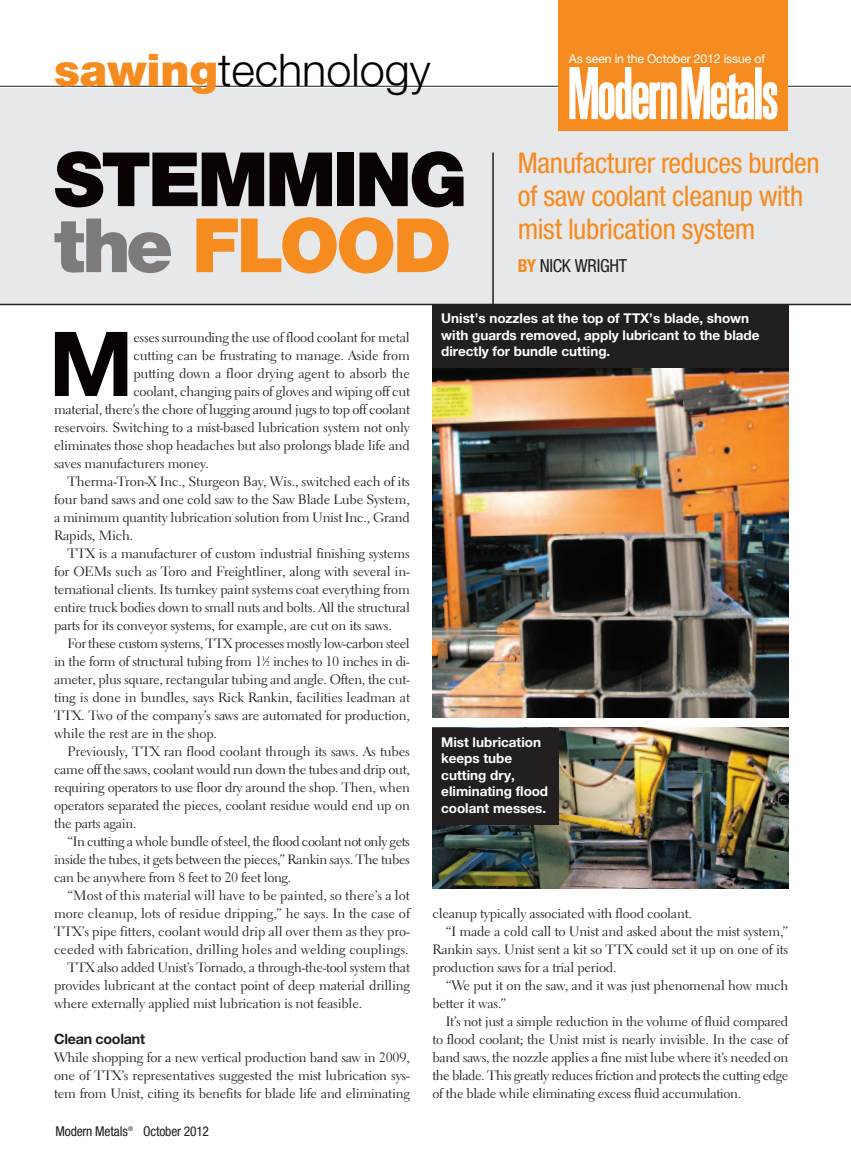
<style>
.page{position:relative;width:851px;height:1161px;background:#fff}
.page>*{position:absolute;margin:0;border:0;box-sizing:border-box;transform-origin:0 0}
.t1{font:700 89.7px "Helvetica Neue";color:#080302;scale:1.05 1}
.t2{font:900 75px/66px "Helvetica Neue";letter-spacing:-.04em;color:#080302}
.t3{font:300 45px "Helvetica Neue";color:#080302}
.t4{font:condensed 28.5px/33px "Helvetica Neue";letter-spacing:-.01em;color:#f68b1f}
.t5{font:condensed 18px "Helvetica Neue";letter-spacing:-.015em;color:#231f20}
.t6{font:700 14.25px "Helvetica Neue";letter-spacing:-.015em;color:#231f20}
.t7{font:13.5px/18px "Electra LH";letter-spacing:-.015em;color:#231f20;text-align:justify;scale:1.05 1}
.t8{font:700 13.5px/16.5px "Helvetica Neue";color:#fff}
.t9{font:13.5px "Electra LH";letter-spacing:-.035em;color:#231f20;scale:1.05 1}
.t10{font:condensed 13.5px "Helvetica Neue";letter-spacing:-.015em;color:#231f20}
.t11{font:12.3px "Helvetica Neue";letter-spacing:-.015em;color:#fff}
.s1{font-weight:900;color:#f68b1f}
.s2{color:#7d7a7a}
.s3{color:#f68b1f}
.s4{font-weight:700;color:#f68b1f}
.s5{font-size:6.75px}
</style>
<div class="page">
<img style="left:432px;top:368px;width:356px;height:349px">
<div style="left:0;top:88px;width:850px;height:216px;background:#e7e8e9"></div>
<hr style="left:0;top:304px;width:850px;height:1px;background:#231f20">
<hr style="left:0;top:86px;width:850px;height:1px;background:#231f20">
<div style="left:432px;top:305px;width:356px;height:63px;background:#231f20"></div>
<img style="left:432px;top:728px;width:356px;height:161px">
<div style="left:432px;top:728px;width:126px;height:96px;background:#231f20"></div>
<hr style="left:492px;top:153px;width:2px;height:151px;background:#231f20">
<div style="left:558px;top:0;width:229px;height:130px;background:#f68b1f"></div>
<svg style="left:569px;top:67px;width:185px;height:53px"></svg>
<div style="left:755px;top:68px;width:6px;height:51px;background:#fff"></div>
<svg style="left:761px;top:81px;width:17px;height:39px"></svg>
<h3 class="t3" style="left:54px;top:54px;width:378px"><span class="s1">sawing</span>technology</h3>
<p class="t11" style="left:569px;top:54px;width:198px">As seen in the October 2012 issue of</p>
<h2 class="t2" style="left:54px;top:153px;width:415px">STEMMING <span class="s2">the</span> <span class="s3">FLOOD</span></h2>
<h3 class="t4" style="left:518px;top:149px;width:303px">Manufacturer reduces burden of saw coolant cleanup with mist lubrication system</h3>
<h3 class="t5" style="left:518px;top:259px;width:111px"><span class="s4">BY</span> NICK WRIGHT</h3>
<h1 class="t1" style="left:48px;top:332px;width:83px">M</h1>
<p class="t7" style="left:133px;top:330px;width:265px">esses surrounding the use of flood coolant for metal</p>
<p class="t7" style="left:133px;top:348px;width:265px">cutting can be frustrating to manage. Aside from</p>
<p class="t7" style="left:133px;top:366px;width:265px">putting down a floor drying agent to absorb the</p>
<p class="t7" style="left:133px;top:384px;width:265px">coolant, changing pairs of gloves and wiping off cut</p>
<p class="t7" style="left:54px;top:402px;width:340px">material, there’s the chore of lugging around jugs to top off coolant</p>
<p class="t7" style="left:54px;top:420px;width:340px">reservoirs. Switching to a mist-based lubrication system not only</p>
<p class="t7" style="left:54px;top:438px;width:340px">eliminates those shop headaches but also prolongs blade life and</p>
<p class="t7" style="left:54px;top:456px;width:149px">saves manufacturers money.</p>
<p class="t7" style="left:67px;top:474px;width:327px">Therma-Tron-X Inc., Sturgeon Bay, Wis., switched each of its</p>
<p class="t7" style="left:54px;top:492px;width:340px">four band saws and one cold saw to the Saw Blade Lube System,</p>
<p class="t7" style="left:54px;top:510px;width:340px">a minimum quantity lubrication solution from Unist Inc., Grand</p>
<p class="t7" style="left:54px;top:528px;width:77px">Rapids, Mich.</p>
<p class="t7" style="left:68px;top:546px;width:327px">TTX is a manufacturer of custom industrial finishing systems</p>
<p class="t7" style="left:54px;top:564px;width:340px">for OEMs such as Toro and Freightliner, along with several in-</p>
<p class="t7" style="left:54px;top:582px;width:340px">ternational clients. Its turnkey paint systems coat everything from</p>
<p class="t7" style="left:54px;top:600px;width:340px">entire truck bodies down to small nuts and bolts. All the structural</p>
<p class="t7" style="left:54px;top:618px;width:323px">parts for its conveyor systems, for example, are cut on its saws.</p>
<p class="t7" style="left:68px;top:636px;width:327px">For these custom systems, TTX processes mostly low-carbon steel</p>
<p class="t7" style="left:54px;top:654px;width:340px">in the form of structural tubing from 1<sup>1</sup>⁄<span class="s5">2</span> inches to 10 inches in di-</p>
<p class="t7" style="left:54px;top:672px;width:340px">ameter, plus square, rectangular tubing and angle. Often, the cut-</p>
<p class="t7" style="left:54px;top:690px;width:340px">ting is done in bundles, says Rick Rankin, facilities leadman at</p>
<p class="t7" style="left:54px;top:708px;width:340px">TTX. Two of the company’s saws are automated for production,</p>
<p class="t7" style="left:54px;top:726px;width:157px">while the rest are in the shop.</p>
<p class="t7" style="left:68px;top:744px;width:327px">Previously, TTX ran flood coolant through its saws. As tubes</p>
<p class="t7" style="left:54px;top:762px;width:340px">came off the saws, coolant would run down the tubes and drip out,</p>
<p class="t7" style="left:54px;top:780px;width:340px">requiring operators to use floor dry around the shop. Then, when</p>
<p class="t7" style="left:54px;top:798px;width:340px">operators separated the pieces, coolant residue would end up on</p>
<p class="t7" style="left:54px;top:816px;width:80px">the parts again.</p>
<p class="t9" style="left:67px;top:836px;width:327px">“In cutting a whole bundle of steel, the flood coolant not only gets</p>
<p class="t7" style="left:54px;top:852px;width:340px">inside the tubes, it gets between the pieces,” Rankin says. The tubes</p>
<p class="t7" style="left:54px;top:870px;width:227px">can be anywhere from 8 feet to 20 feet long.</p>
<p class="t7" style="left:67px;top:888px;width:327px">“Most of this material will have to be painted, so there’s a lot</p>
<p class="t7" style="left:54px;top:906px;width:340px">more cleanup, lots of residue dripping,” he says. In the case of</p>
<p class="t7" style="left:54px;top:924px;width:340px">TTX’s pipe fitters, coolant would drip all over them as they pro-</p>
<p class="t7" style="left:54px;top:942px;width:339px">ceeded with fabrication, drilling holes and welding couplings.</p>
<p class="t7" style="left:67px;top:960px;width:327px">TTX also added Unist’s Tornado, a through-the-tool system that</p>
<p class="t7" style="left:54px;top:978px;width:340px">provides lubricant at the contact point of deep material drilling</p>
<p class="t7" style="left:54px;top:996px;width:295px">where externally applied mist lubrication is not feasible.</p>
<p class="t6" style="left:54px;top:1034px;width:92px">Clean coolant</p>
<p class="t7" style="left:54px;top:1050px;width:340px">While shopping for a new vertical production band saw in 2009, one of TTX’s representatives suggested the mist lubrication sys&shy;tem from Unist, citing its benefits for blade life and eliminating</p>
<p class="t10" style="left:56px;top:1126px;width:155px">Modern Metals<sup>®</sup> October 2012</p>
<p class="t8" style="left:441px;top:312px;width:320px">Unist’s nozzles at the top of TTX’s blade, shown with guards removed, apply lubricant to the blade directly for bundle cutting.</p>
<p class="t8" style="left:441px;top:735px;width:108px">Mist lubrication keeps tube cutting dry, eliminating flood coolant messes.</p>
<p class="t7" style="left:432px;top:906px;width:249px">cleanup typically associated with flood coolant.</p>
<p class="t7" style="left:446px;top:924px;width:327px">“I made a cold call to Unist and asked about the mist system,”</p>
<p class="t7" style="left:432px;top:942px;width:340px">Rankin says. Unist sent a kit so TTX could set it up on one of its</p>
<p class="t7" style="left:432px;top:960px;width:177px">production saws for a trial period.</p>
<p class="t7" style="left:446px;top:978px;width:327px">“We put it on the saw, and it was just phenomenal how much</p>
<p class="t7" style="left:432px;top:996px;width:72px">better it was.”</p>
<p class="t7" style="left:446px;top:1014px;width:327px">It’s not just a simple reduction in the volume of fluid compared</p>
<p class="t7" style="left:432px;top:1032px;width:340px">to flood coolant; the Unist mist is nearly invisible. In the case of</p>
<p class="t7" style="left:432px;top:1050px;width:340px">band saws, the nozzle applies a fine mist lube where it’s needed on</p>
<p class="t9" style="left:432px;top:1070px;width:340px">the blade. This greatly reduces friction and protects the cutting edge</p>
<p class="t7" style="left:432px;top:1086px;width:296px">of the blade while eliminating excess fluid accumulation.</p>
</div>
